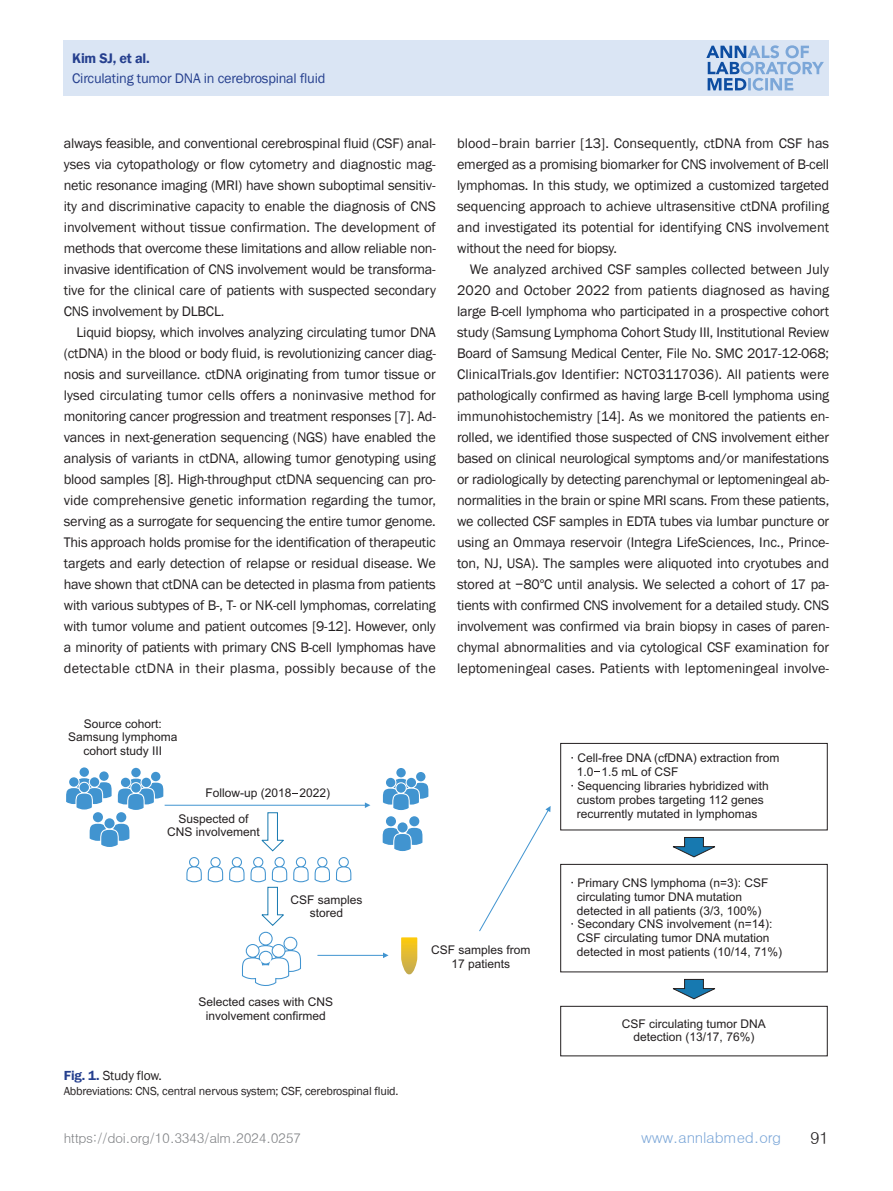
<style>
.page{position:relative;width:893px;height:1191px;background:#fff}
.page>*{position:absolute;margin:0;border:0;box-sizing:border-box;transform-origin:0 0}
.t1{font:16.5px "Dotum";color:#231f20}
.t2{font:15px "Dotum";letter-spacing:-.02em;color:#7ca7d8}
.t3{font:14.25px/21px "Franklin Gothic";color:#231f20;text-align:justify}
.t4{font:14.25px "Franklin Gothic";letter-spacing:-.015em;color:#253f8e}
.t5{font:600 14.25px "Franklin Gothic";letter-spacing:-.015em;color:#253f8e}
.t6{font:13.5px "Dotum";letter-spacing:-.03em;color:#808285}
.t7{font:13.5px "Franklin Gothic";letter-spacing:-.015em;color:#231f20}
.t8{font:12px/13.4px "Arial";color:#231f20;text-align:center}
.t9{font:12px "Franklin Gothic";letter-spacing:-.015em;color:#231f20}
.s1{font-family:"Myriad Pro"}
.s2{font-weight:600;color:#253f8e}
</style>
<div class="page">
<div style="left:64px;top:40px;width:765px;height:56px;background:#dae5f4"></div>
<svg style="left:706px;top:45px;width:118px;height:46px"></svg>
<svg style="left:66px;top:767px;width:99px;height:80px"></svg>
<svg style="left:382px;top:768px;width:47px;height:84px"></svg>
<hr style="left:165px;top:805px;width:202px;height:1px;background:#4194d0">
<svg style="left:365px;top:802px;width:5px;height:6px"></svg>
<hr style="left:317px;top:955px;width:68px;height:1px;background:#4194d0">
<svg style="left:383px;top:952px;width:6px;height:6px"></svg>
<svg style="left:479px;top:806px;width:72px;height:126px"></svg>
<div style="left:560px;top:743px;width:268px;height:87px;background:#fff;border:1px solid #231f20"></div>
<div style="left:560px;top:864px;width:268px;height:108px;background:#fff;border:1px solid #231f20"></div>
<div style="left:560px;top:1006px;width:268px;height:50px;background:#fff;border:1px solid #231f20"></div>
<svg style="left:672px;top:837px;width:44px;height:21px"></svg>
<svg style="left:672px;top:978px;width:44px;height:22px"></svg>
<svg style="left:186px;top:812px;width:166px;height:174px"></svg>
<svg style="left:401px;top:937px;width:16px;height:37px"></svg>
<p class="t5" style="left:72px;top:49px;width:79px">Kim SJ, et al.</p>
<p class="t4" style="left:72px;top:69px;width:255px">Circulating tumor DNA in cerebrospinal fluid</p>
<p class="t3" style="left:64px;top:133px;width:374px">always feasible, and conventional cerebrospinal fluid (CSF) anal&shy;yses via cytopathology or flow cytometry and diagnostic mag&shy;netic resonance imaging (MRI) have shown suboptimal sensitiv&shy;ity and discriminative capacity to enable the diagnosis of CNS involvement without tissue confirmation. The development of methods that overcome these limitations and allow reliable non&shy;invasive identification of CNS involvement would be transforma&shy;tive for the clinical care of patients with suspected secondary CNS involvement by DLBCL.</p>
<p class="t3" style="left:64px;top:322px;width:374px;text-indent:13px">Liquid biopsy, which involves analyzing circulating tumor DNA (ctDNA) in the blood or body fluid, is revolutionizing cancer diag&shy;nosis and surveillance. ctDNA originating from tumor tissue or lysed circulating tumor cells offers a noninvasive method for monitoring cancer progression and treatment responses [7]. Ad&shy;vances in next-generation sequencing (NGS) have enabled the analysis of variants in ctDNA, allowing tumor genotyping using blood samples [8]. High-throughput ctDNA sequencing can pro&shy;vide comprehensive genetic information regarding the tumor, serving as a surrogate for sequencing the entire tumor genome.<br>This approach holds promise for the identification of therapeutic targets and early detection of relapse or residual disease. We have shown that ctDNA can be detected in plasma from patients with various subtypes of B-, T- or NK-cell lymphomas, correlating with tumor volume and patient outcomes [9-12]. However, only a minority of patients with primary CNS B-cell lymphomas have detectable ctDNA in their plasma, possibly because of the</p>
<p class="t8" style="left:68px;top:718px;width:111px">Source cohort:<br>Samsung lymphoma cohort study III</p>
<p class="t8" style="left:178px;top:782px;width:153px;line-height:25px;text-align:left;text-indent:27px">Follow-up (2018 2022)<br>Suspected of</p>
<p class="t8" style="left:167px;top:826px;width:94px">CNS involvement</p>
<p class="t3" style="left:457px;top:133px;width:374px">blood–brain barrier [13]. Consequently, ctDNA from CSF has emerged as a promising biomarker for CNS involvement of B-cell lymphomas. In this study, we optimized a customized targeted sequencing approach to achieve ultrasensitive ctDNA profiling and investigated its potential for identifying CNS involvement without the need for biopsy.</p>
<p class="t3" style="left:457px;top:259px;width:374px;text-indent:13px">We analyzed archived CSF samples collected between July 2020 and October 2022 from patients diagnosed as having large B-cell lymphoma who participated in a prospective cohort study (Samsung Lymphoma Cohort Study III, Institutional Review Board of Samsung Medical Center, File No. SMC 2017-12-068; ClinicalTrials.gov Identifier: NCT03117036). All patients were pathologically confirmed as having large B-cell lymphoma using immunohistochemistry [14]. As we monitored the patients en&shy;rolled, we identified those suspected of CNS involvement either based on clinical neurological symptoms and/or manifestations or radiologically by detecting parenchymal or leptomeningeal ab&shy;normalities in the brain or spine MRI scans. From these patients, we collected CSF samples in EDTA tubes via lumbar puncture or using an Ommaya reservoir (Integra LifeSciences, Inc., Prince&shy;ton, NJ, USA). The samples were aliquoted into cryotubes and stored at −80<span class="s1">°</span>C until analysis. We selected a cohort of 17 pa&shy;tients with confirmed CNS involvement for a detailed study. CNS involvement was confirmed via brain biopsy in cases of paren&shy;chymal abnormalities and via cytological CSF examination for leptomeningeal cases. Patients with leptomeningeal involve-</p>
<p class="t8" style="left:577px;top:752px;width:204px;line-height:14px;text-align:left">Cell-free DNA (cfDNA) extraction from<br>1.0 1.5 mL of CSF<br>Sequencing libraries hybridized with custom probes targeting 112 genes recurrently mutated in lymphomas</p>
<p class="t8" style="left:291px;top:894px;width:74px">CSF samples stored</p>
<p class="t8" style="left:199px;top:996px;width:136px">Selected cases with CNS involvement confirmed</p>
<p class="t7" style="left:64px;top:1067px;width:100px"><span class="s2">Fig. 1.</span> Study flow.</p>
<p class="t9" style="left:64px;top:1084px;width:336px">Abbreviations: CNS, central nervous system; CSF, cerebrospinal fluid.</p>
<p class="t8" style="left:431px;top:944px;width:101px">CSF samples from<br>17 patients</p>
<p class="t8" style="left:577px;top:876px;width:207px;line-height:13.8px;text-align:left">Primary CNS lymphoma (n=3): CSF circulating tumor DNA mutation detected in all patients (3/3, 100%)<br>Secondary CNS involvement (n=14):<br>CSF circulating tumor DNA mutation detected in most patients (10/14, 71%)</p>
<p class="t8" style="left:622px;top:1017px;width:146px">CSF circulating tumor DNA detection (13/17, 76%)</p>
<p class="t6" style="left:64px;top:1131px;width:239px">https://doi.org/10.3343/alm.2024.0257</p>
<p class="t2" style="left:641px;top:1130px;width:142px">www.annlabmed.org</p>
<p class="t1" style="left:810px;top:1129px;width:20px">91</p>
</div>
